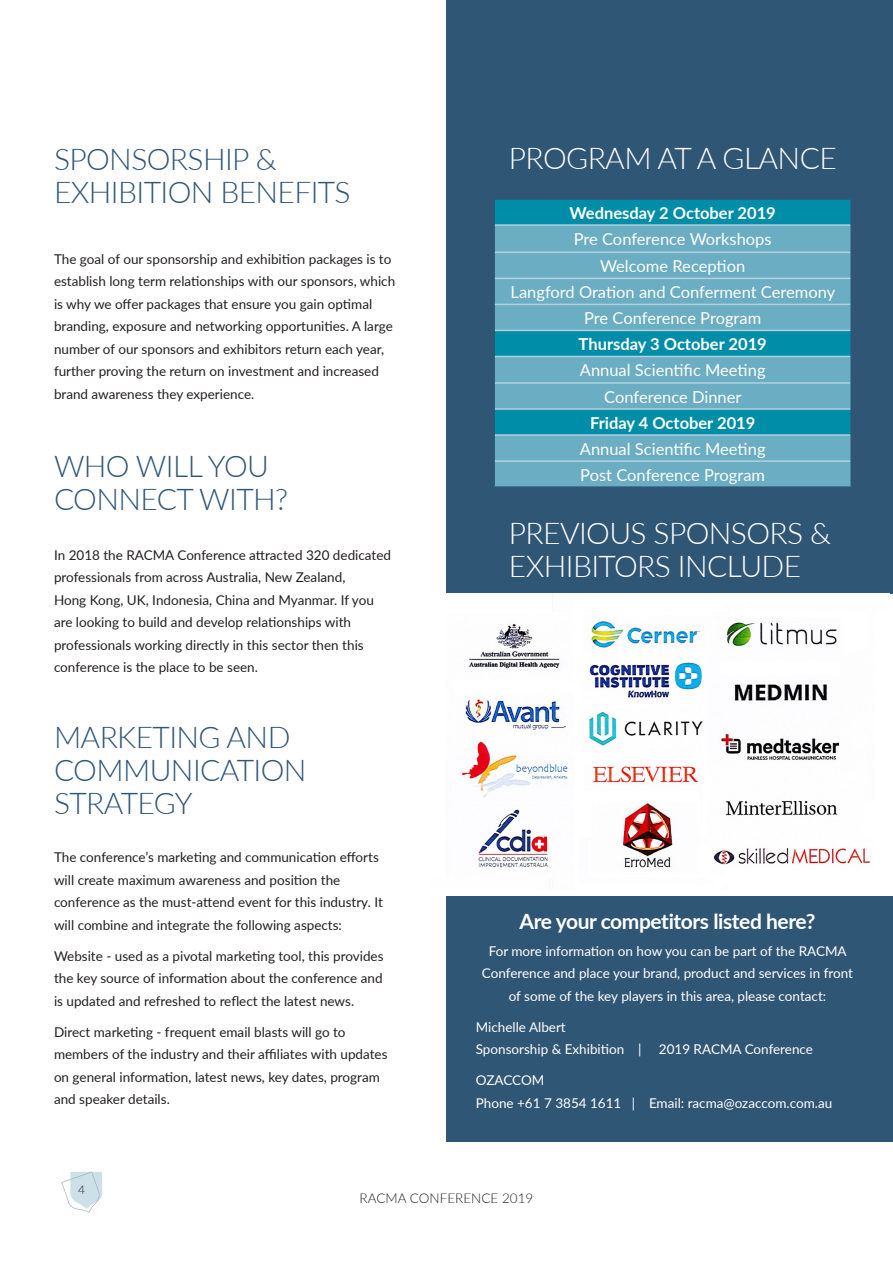
<style>
.page{position:relative;width:893px;height:1263px;background:#fff}
.page>*{position:absolute;margin:0;border:0;box-sizing:border-box;transform-origin:0 0}
.t1{font:300 30px/33px "Lato";letter-spacing:-.02em;color:#305676}
.t2{font:300 30px/33px "Lato";letter-spacing:-.02em;color:#fff}
.t3{font:700 21px "Lato";letter-spacing:-.02em;color:#fff}
.t4{font:16.5px/26.2px "Lato";color:#fff;text-align:center}
.t5{font:700 16.5px "Lato";color:#fff}
.t6{font:13.5px/22.5px "Lato";color:#231f20}
.t7{font:13.5px/22.5px "Lato";color:#fff}
.t8{font:300 13.5px "Lato";color:#231f20}
.t9{font:300 12px "Lato";color:#231f20}
</style>
<div class="page">
<svg style="left:61px;top:1171px;width:41px;height:42px"></svg>
<div style="left:446px;top:0;width:447px;height:1142px;background:#305676"></div>
<div style="left:495px;top:200px;width:355px;height:24px;background:#008da8"></div>
<svg style="left:495px;top:226px;width:355px;height:260px;background:#56a7bd"></svg>
<hr style="left:495px;top:224px;width:355px;height:2px;background:#b2d1dd">
<hr style="left:495px;top:252px;width:355px;height:1px;background:#b2d1dd">
<hr style="left:495px;top:278px;width:355px;height:1px;background:#b2d1dd">
<hr style="left:495px;top:304px;width:355px;height:1px;background:#b2d1dd">
<hr style="left:495px;top:330px;width:355px;height:1px;background:#b2d1dd">
<hr style="left:495px;top:356px;width:355px;height:1px;background:#b2d1dd">
<hr style="left:495px;top:382px;width:355px;height:2px;background:#b2d1dd">
<hr style="left:495px;top:408px;width:355px;height:2px;background:#b2d1dd">
<hr style="left:495px;top:434px;width:355px;height:2px;background:#b2d1dd">
<hr style="left:495px;top:460px;width:355px;height:2px;background:#b2d1dd">
<div style="left:429px;top:594px;width:464px;height:301px;background:#fff"></div>
<img style="left:462px;top:621px;width:409px;height:247px">
<h1 class="t1" style="left:54px;top:141px;width:298px">SPONSORSHIP &amp;<br>EXHIBITION BENEFITS</h1>
<p class="t6" style="left:54px;top:247px;width:343px">The goal of our sponsorship and exhibition packages is to establish long term relationships with our sponsors, which is why we offer packages that ensure you gain optimal branding, exposure and networking opportunities. A large number of our sponsors and exhibitors return each year, further proving the return on investment and increased brand awareness they experience.</p>
<h1 class="t1" style="left:54px;top:448px;width:236px">WHO WILL YOU<br>CONNECT WITH?</h1>
<p class="t6" style="left:54px;top:543px;width:338px">In 2018 the RACMA Conference attracted 320 dedicated professionals from across Australia, New Zealand,<br>Hong Kong, UK, Indonesia, China and Myanmar. If you are looking to build and develop relationships with professionals working directly in this sector then this conference is the place to be seen.</p>
<h1 class="t1" style="left:54px;top:720px;width:254px">MARKETING AND<br>COMMUNICATION<br>STRATEGY</h1>
<p class="t6" style="left:54px;top:845px;width:330px">The conference’s marketing and communication efforts will create maximum awareness and position the conference as the must-attend event for this industry. It will combine and integrate the following aspects:</p>
<p class="t6" style="left:54px;top:944px;width:331px;text-align:justify">Website - used as a pivotal marketing tool, this provides the key source of information about the conference and is updated and refreshed to reflect the latest news.</p>
<p class="t6" style="left:54px;top:1020px;width:335px">Direct marketing - frequent email blasts will go to members of the industry and their affiliates with updates on general information, latest news, key dates, program and speaker details.</p>
<h1 class="t2" style="left:509px;top:140px;width:329px">PROGRAM AT A GLANCE</h1>
<p class="t5" style="left:570px;top:201px;width:208px">Wednesday 2 October 2019</p>
<p class="t4" style="left:511px;top:226px;width:326px">Pre Conference Workshops<br>Welcome Reception<br>Langford Oration and Conferment Ceremony<br>Pre Conference Program</p>
<p class="t5" style="left:579px;top:332px;width:190px">Thursday 3 October 2019</p>
<p class="t4" style="left:580px;top:357px;width:187px">Annual Scientific Meeting<br>Conference Dinner</p>
<p class="t5" style="left:590px;top:410px;width:167px">Friday 4 October 2019</p>
<p class="t4" style="left:580px;top:435px;width:187px;text-align:left">Annual Scientific Meeting<br>Post Conference Program</p>
<h1 class="t2" style="left:509px;top:515px;width:324px">PREVIOUS SPONSORS &amp;<br>EXHIBITORS INCLUDE</h1>
<h2 class="t3" style="left:519px;top:906px;width:297px">Are your competitors listed here?</h2>
<p class="t7" style="left:482px;top:939px;width:373px;text-align:center">For more information on how you can be part of the RACMA<br>Conference and place your brand, product and services in front of some of the key players in this area, please contact:</p>
<p class="t7" style="left:476px;top:1015px;width:167px">Michelle Albert<br>Sponsorship &amp; Exhibition |</p>
<p class="t7" style="left:659px;top:1037px;width:156px">2019 RACMA Conference</p>
<p class="t7" style="left:476px;top:1068px;width:358px">OZACCOM<br>Phone +61 7 3854 1611 | Email: racma@ozaccom.com.au</p>
<p class="t9" style="left:78px;top:1181px;width:8px">4</p>
<p class="t8" style="left:360px;top:1189px;width:175px">RACMA CONFERENCE 2019</p>
</div>
